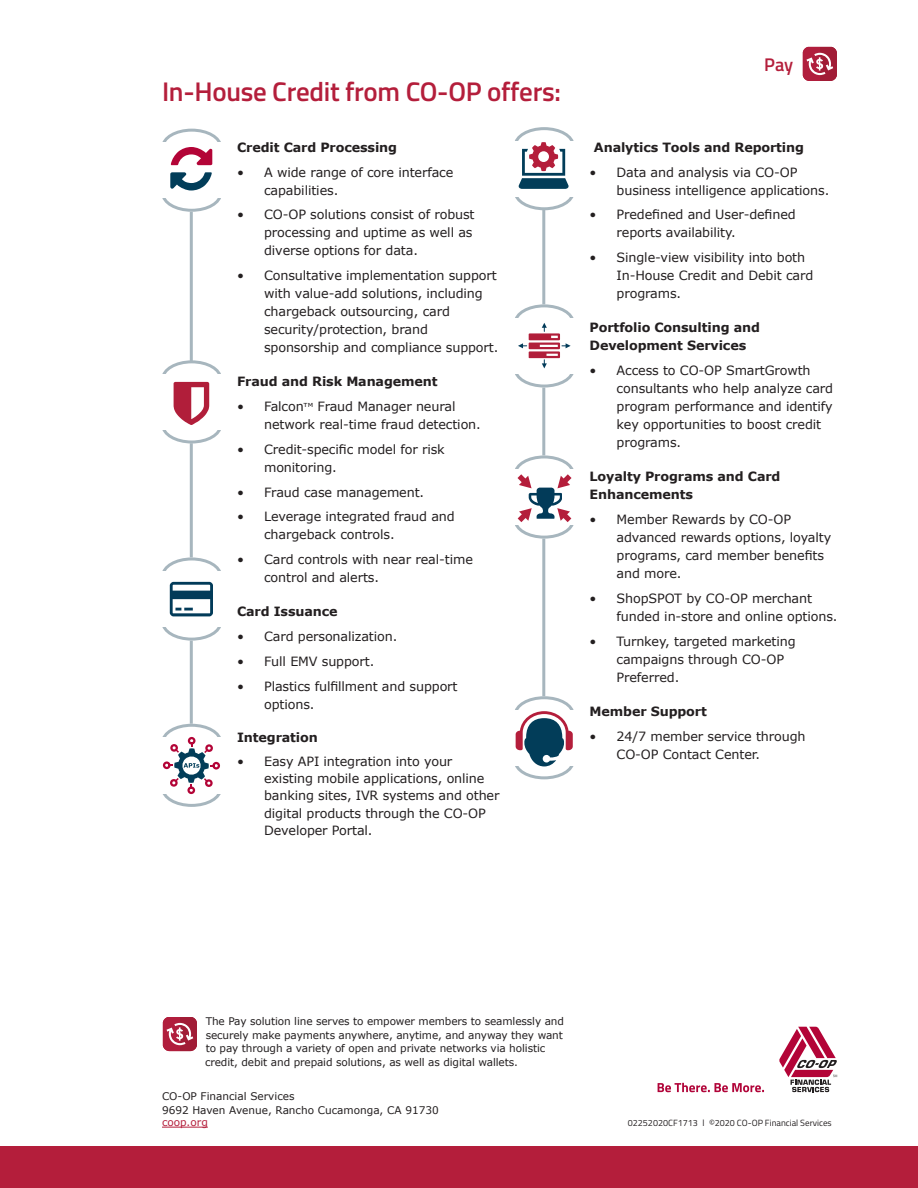
<style>
.page{position:relative;width:918px;height:1188px;background:#fff}
.page>*{position:absolute;margin:0;border:0;box-sizing:border-box;transform-origin:0 0}
.t1{font:600 27px "Titillium";letter-spacing:-.01em;color:#b41e3b}
.t2{font:600 18.3px "Titillium";color:#b41e3b}
.t3{font:12.75px/18px "Verdana";letter-spacing:-.01em;color:#231f20}
.t4{font:700 12.75px/18px "Verdana";letter-spacing:-.01em;color:#231f20}
.t5{font:10.5px/13.5px "Verdana";letter-spacing:-.01em;color:#231f20}
.t6{font:10.5px "Verdana";color:#b41e3b}
.t7{font:9px "Titillium";color:#231f20}
</style>
<div class="page">
<div style="left:0;top:1146px;width:918px;height:42px;background:#b41e3b"></div>
<svg style="left:803px;top:47px;width:34px;height:34px"></svg>
<hr style="left:162px;top:1127px;width:46px;height:1px;background:#b41e3b">
<svg style="left:779px;top:1027px;width:58px;height:65px"></svg>
<svg style="left:658px;top:1083px;width:106px;height:9px"></svg>
<svg style="left:163px;top:1017px;width:34px;height:34px"></svg>
<hr style="left:542px;top:209px;width:3px;height:95px;background:#a7b6be">
<hr style="left:542px;top:388px;width:3px;height:67px;background:#a7b6be">
<div style="left:514px;top:455px;width:61px;height:37px;border:3px solid #a7b6be;border-radius:50%"></div>
<div style="left:498px;top:469px;width:92px;height:34px;background:#fff"></div>
<div style="left:514px;top:502px;width:61px;height:37px;border:3px solid #a7b6be;border-radius:50%"></div>
<div style="left:498px;top:491px;width:92px;height:34px;background:#fff"></div>
<div style="left:514px;top:127px;width:61px;height:37px;border:3px solid #a7b6be;border-radius:50%"></div>
<div style="left:498px;top:141px;width:92px;height:33px;background:#fff"></div>
<div style="left:514px;top:174px;width:61px;height:36px;border:3px solid #a7b6be;border-radius:50%"></div>
<div style="left:498px;top:163px;width:92px;height:34px;background:#fff"></div>
<hr style="left:190px;top:212px;width:3px;height:149px;background:#a7b6be">
<div style="left:161px;top:360px;width:61px;height:37px;border:3px solid #a7b6be;border-radius:50%"></div>
<div style="left:146px;top:374px;width:91px;height:34px;background:#fff"></div>
<div style="left:161px;top:407px;width:61px;height:37px;border:3px solid #a7b6be;border-radius:50%"></div>
<div style="left:146px;top:396px;width:91px;height:34px;background:#fff"></div>
<div style="left:161px;top:129px;width:61px;height:36px;border:3px solid #a7b6be;border-radius:50%"></div>
<div style="left:146px;top:142px;width:91px;height:34px;background:#fff"></div>
<div style="left:161px;top:175px;width:61px;height:37px;border:3px solid #a7b6be;border-radius:50%"></div>
<div style="left:146px;top:165px;width:91px;height:33px;background:#fff"></div>
<hr style="left:190px;top:443px;width:3px;height:114px;background:#a7b6be">
<div style="left:161px;top:557px;width:61px;height:37px;border:3px solid #a7b6be;border-radius:50%"></div>
<div style="left:146px;top:571px;width:91px;height:34px;background:#fff"></div>
<div style="left:161px;top:604px;width:61px;height:37px;border:3px solid #a7b6be;border-radius:50%"></div>
<div style="left:146px;top:593px;width:91px;height:34px;background:#fff"></div>
<div style="left:514px;top:696px;width:61px;height:37px;border:3px solid #a7b6be;border-radius:50%"></div>
<div style="left:498px;top:710px;width:92px;height:33px;background:#fff"></div>
<div style="left:514px;top:743px;width:61px;height:36px;border:3px solid #a7b6be;border-radius:50%"></div>
<div style="left:498px;top:732px;width:92px;height:34px;background:#fff"></div>
<hr style="left:542px;top:539px;width:3px;height:157px;background:#a7b6be">
<svg style="left:518px;top:474px;width:54px;height:48px"></svg>
<svg style="left:174px;top:382px;width:35px;height:43px"></svg>
<svg style="left:518px;top:142px;width:51px;height:47px"></svg>
<div style="left:514px;top:304px;width:61px;height:37px;border:3px solid #a7b6be;border-radius:50%"></div>
<div style="left:498px;top:318px;width:92px;height:34px;background:#fff"></div>
<div style="left:514px;top:351px;width:61px;height:37px;border:3px solid #a7b6be;border-radius:50%"></div>
<div style="left:498px;top:340px;width:92px;height:34px;background:#fff"></div>
<svg style="left:518px;top:323px;width:53px;height:45px"></svg>
<svg style="left:171px;top:147px;width:41px;height:18px"></svg>
<svg style="left:170px;top:172px;width:42px;height:19px"></svg>
<svg style="left:516px;top:711px;width:57px;height:55px"></svg>
<svg style="left:170px;top:582px;width:43px;height:34px"></svg>
<hr style="left:190px;top:641px;width:3px;height:83px;background:#a7b6be">
<div style="left:161px;top:724px;width:61px;height:37px;border:3px solid #a7b6be;border-radius:50%"></div>
<div style="left:146px;top:737px;width:91px;height:34px;background:#fff"></div>
<div style="left:161px;top:770px;width:61px;height:37px;border:3px solid #a7b6be;border-radius:50%"></div>
<div style="left:146px;top:760px;width:91px;height:33px;background:#fff"></div>
<svg style="left:163px;top:737px;width:57px;height:57px"></svg>
<h1 class="t1" style="left:162px;top:71px;width:401px">In-House Credit from CO-OP offers:</h1>
<p class="t4" style="left:237px;top:138px;width:162px">Credit Card Processing</p>
<p class="t3" style="left:264px;top:163px;width:191px;text-indent:-27px">• A wide range of core interface capabilities.</p>
<p class="t3" style="left:264px;top:206px;width:212px;text-indent:-27px">• CO-OP solutions consist of robust processing and uptime as well as diverse options for data.</p>
<p class="t3" style="left:264px;top:266px;width:236px;text-indent:-27px">• Consultative implementation support with value-add solutions, including chargeback outsourcing, card security/protection, brand sponsorship and compliance support.</p>
<p class="t4" style="left:237px;top:372px;width:202px">Fraud and Risk Management</p>
<p class="t3" style="left:264px;top:397px;width:218px;text-indent:-27px">• Falcon<sup>TM</sup> Fraud Manager neural network real-time fraud detection.</p>
<p class="t3" style="left:264px;top:440px;width:182px;text-indent:-27px">• Credit-specific model for risk monitoring.</p>
<p class="t3" style="left:237px;top:483px;width:189px">• Fraud case management.</p>
<p class="t3" style="left:264px;top:508px;width:192px;text-indent:-27px">• Leverage integrated fraud and chargeback controls.</p>
<p class="t3" style="left:264px;top:550px;width:210px;text-indent:-27px">• Card controls with near real-time control and alerts.</p>
<p class="t4" style="left:237px;top:602px;width:102px">Card Issuance</p>
<p class="t3" style="left:237px;top:627px;width:162px">• Card personalization.</p>
<p class="t3" style="left:237px;top:652px;width:139px">• Full EMV support.</p>
<p class="t3" style="left:264px;top:677px;width:195px;text-indent:-27px">• Plastics fulfillment and support options.</p>
<p class="t4" style="left:237px;top:728px;width:82px">Integration</p>
<p class="t3" style="left:264px;top:753px;width:237px;line-height:17.2px;text-indent:-27px">• Easy API integration into your existing mobile applications, online banking sites, IVR systems and other digital products through the CO-OP<br>Developer Portal.</p>
<h2 class="t2" style="left:764px;top:51px;width:31px">Pay</h2>
<p class="t4" style="left:594px;top:138px;width:212px">Analytics Tools and Reporting</p>
<p class="t3" style="left:617px;top:163px;width:214px;text-indent:-27px">• Data and analysis via CO-OP business intelligence applications.</p>
<p class="t3" style="left:617px;top:206px;width:181px;text-indent:-27px">• Predefined and User-defined reports availability.</p>
<p class="t3" style="left:617px;top:248px;width:198px;text-indent:-27px">• Single-view visibility into both<br>In-House Credit and Debit card programs.</p>
<p class="t4" style="left:590px;top:318px;width:172px">Portfolio Consulting and<br>Development Services</p>
<p class="t3" style="left:617px;top:361px;width:218px;text-indent:-27px">• Access to CO-OP SmartGrowth consultants who help analyze card program performance and identify key opportunities to boost credit programs.</p>
<p class="t4" style="left:590px;top:467px;width:192px">Loyalty Programs and Card<br>Enhancements</p>
<p class="t3" style="left:617px;top:510px;width:216px;text-indent:-27px">• Member Rewards by CO-OP advanced rewards options, loyalty programs, card member benefits and more.</p>
<p class="t3" style="left:617px;top:589px;width:222px;text-indent:-27px">• ShopSPOT by CO-OP merchant funded in-store and online options.</p>
<p class="t3" style="left:617px;top:632px;width:181px;text-indent:-27px">• Turnkey, targeted marketing campaigns through CO-OP<br>Preferred.</p>
<p class="t4" style="left:590px;top:702px;width:119px">Member Support</p>
<p class="t3" style="left:617px;top:727px;width:190px;text-indent:-27px">• 24/7 member service through<br>CO-OP Contact Center.</p>
<p class="t5" style="left:205px;top:1014px;width:360px">The Pay solution line serves to empower members to seamlessly and securely make payments anywhere, anytime, and anyway they want to pay through a variety of open and private networks via holistic credit, debit and prepaid solutions, as well as digital wallets.</p>
<p class="t5" style="left:162px;top:1089px;width:278px">CO-OP Financial Services<br>9692 Haven Avenue, Rancho Cucamonga, CA 91730</p>
<p class="t6" style="left:162px;top:1115px;width:47px">coop.org</p>
<p class="t7" style="left:628px;top:1116px;width:205px">02252020CF1713 l ©2020 CO-OP Financial Services</p>
</div>
